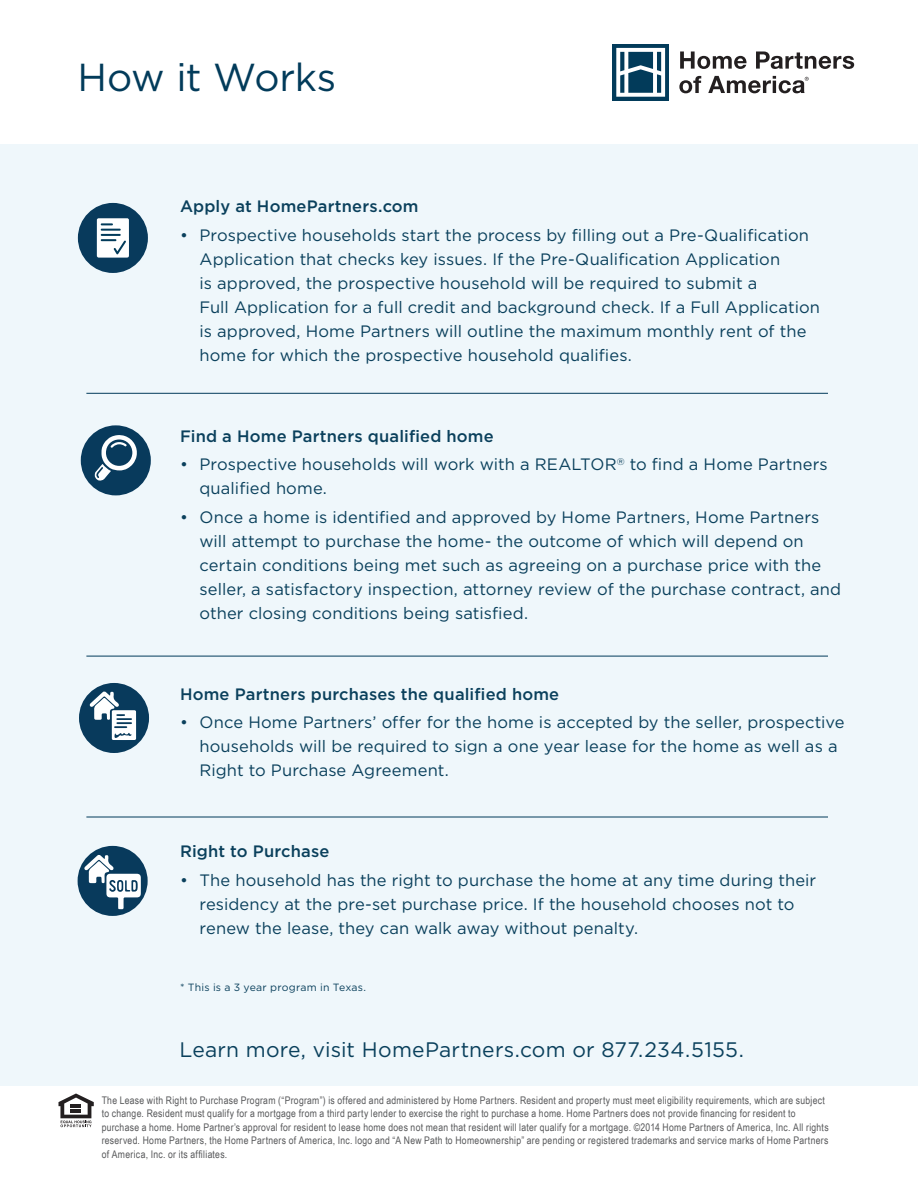
<style>
.page{position:relative;width:918px;height:1188px;background:#fff}
.page>*{position:absolute;margin:0;border:0;box-sizing:border-box;transform-origin:0 0}
.t1{font:39px "Gotham";letter-spacing:-.01em;color:#023b5a}
.t2{font:21px "Gotham";letter-spacing:.01em;color:#0a405c}
.t3{font:16.5px/24px "Gotham";letter-spacing:.005em;color:#0a405c}
.t4{font:500 16.5px "Gotham";letter-spacing:.01em;color:#0a405c}
.t5{font:10.5px/13.5px "Arial Narrow";letter-spacing:.03em;color:#57585a}
.t6{font:10.5px "Gotham";letter-spacing:.025em;color:#0a405c}
</style>
<div class="page">
<div style="left:0;top:144px;width:918px;height:941px;background:#eff7fb"></div>
<div style="left:612px;top:44px;width:57px;height:57px;background:linear-gradient(to right,#023b5a,#023b5a)"></div>
<svg style="left:616px;top:48px;width:49px;height:49px"></svg>
<svg style="left:680px;top:51px;width:67px;height:18px"></svg>
<svg style="left:756px;top:51px;width:98px;height:18px"></svg>
<svg style="left:679px;top:76px;width:22px;height:17px"></svg>
<svg style="left:708px;top:76px;width:101px;height:17px"></svg>
<svg style="left:58px;top:1094px;width:36px;height:33px"></svg>
<hr style="left:71px;top:1109px;width:10px;height:4px;background:#231f20">
<div style="left:78px;top:203px;width:70px;height:70px;background:#083a5c;border-radius:50%"></div>
<svg style="left:97px;top:218px;width:32px;height:40px"></svg>
<div style="left:81px;top:425px;width:70px;height:70px;background:#083a5c;border-radius:50%"></div>
<svg style="left:95px;top:435px;width:42px;height:46px"></svg>
<div style="left:79px;top:683px;width:70px;height:70px;background:#083a5c;border-radius:50%"></div>
<svg style="left:90px;top:691px;width:46px;height:49px"></svg>
<div style="left:78px;top:846px;width:70px;height:70px;background:#083a5c;border-radius:50%"></div>
<svg style="left:84px;top:855px;width:57px;height:55px"></svg>
<hr style="left:86px;top:393px;width:742px;height:1px;background:#023b5a">
<hr style="left:86px;top:656px;width:742px;height:1px;background:#023b5a">
<hr style="left:86px;top:817px;width:742px;height:1px;background:#023b5a">
<h1 class="t1" style="left:77px;top:56px;width:260px">How it Works</h1>
<p class="t4" style="left:180px;top:197px;width:240px">Apply at HomePartners.com</p>
<p class="t3" style="left:200px;top:223px;width:622px;text-indent:-20px">• Prospective households start the process by filling out a Pre-Qualification Application that checks key issues. If the Pre-Qualification Application<br>is approved, the prospective household will be required to submit a<br>Full Application for a full credit and background check. If a Full Application is approved, Home Partners will outline the maximum monthly rent of the home for which the prospective household qualifies.</p>
<p class="t4" style="left:180px;top:427px;width:315px">Find a Home Partners qualified home</p>
<p class="t3" style="left:200px;top:452px;width:630px;text-indent:-20px">• Prospective households will work with a REALTOR<sup>®</sup> to find a Home Partners qualified home.</p>
<p class="t3" style="left:200px;top:505px;width:643px;text-indent:-20px">• Once a home is identified and approved by Home Partners, Home Partners will attempt to purchase the home- the outcome of which will depend on certain conditions being met such as agreeing on a purchase price with the seller, a satisfactory inspection, attorney review of the purchase contract, and other closing conditions being satisfied.</p>
<p class="t4" style="left:180px;top:685px;width:381px">Home Partners purchases the qualified home</p>
<p class="t3" style="left:200px;top:710px;width:647px;text-indent:-20px">• Once Home Partners’ offer for the home is accepted by the seller, prospective households will be required to sign a one year lease for the home as well as a<br>Right to Purchase Agreement.</p>
<p class="t4" style="left:180px;top:842px;width:151px">Right to Purchase</p>
<p class="t3" style="left:200px;top:868px;width:618px;text-indent:-20px">• The household has the right to purchase the home at any time during their residency at the pre-set purchase price. If the household chooses not to renew the lease, they can walk away without penalty.</p>
<p class="t6" style="left:180px;top:981px;width:188px">* This is a 3 year program in Texas.</p>
<p class="t2" style="left:179px;top:1038px;width:566px">Learn more, visit HomePartners.com or 877.234.5155.</p>
<p class="t5" style="left:102px;top:1093px;width:728px">The Lease with Right to Purchase Program (“Program”) is offered and administered by Home Partners. Resident and property must meet eligibility requirements, which are subject to change. Resident must qualify for a mortgage from a third party lender to exercise the right to purchase a home. Home Partners does not provide financing for resident to purchase a home. Home Partner’s approval for resident to lease home does not mean that resident will later qualify for a mortgage. ©2014 Home Partners of America, Inc. All rights reserved. Home Partners, the Home Partners of America, Inc. logo and “A New Path to Homeownership” are pending or registered trademarks and service marks of Home Partners of America, Inc. or its affiliates.</p>
</div>
